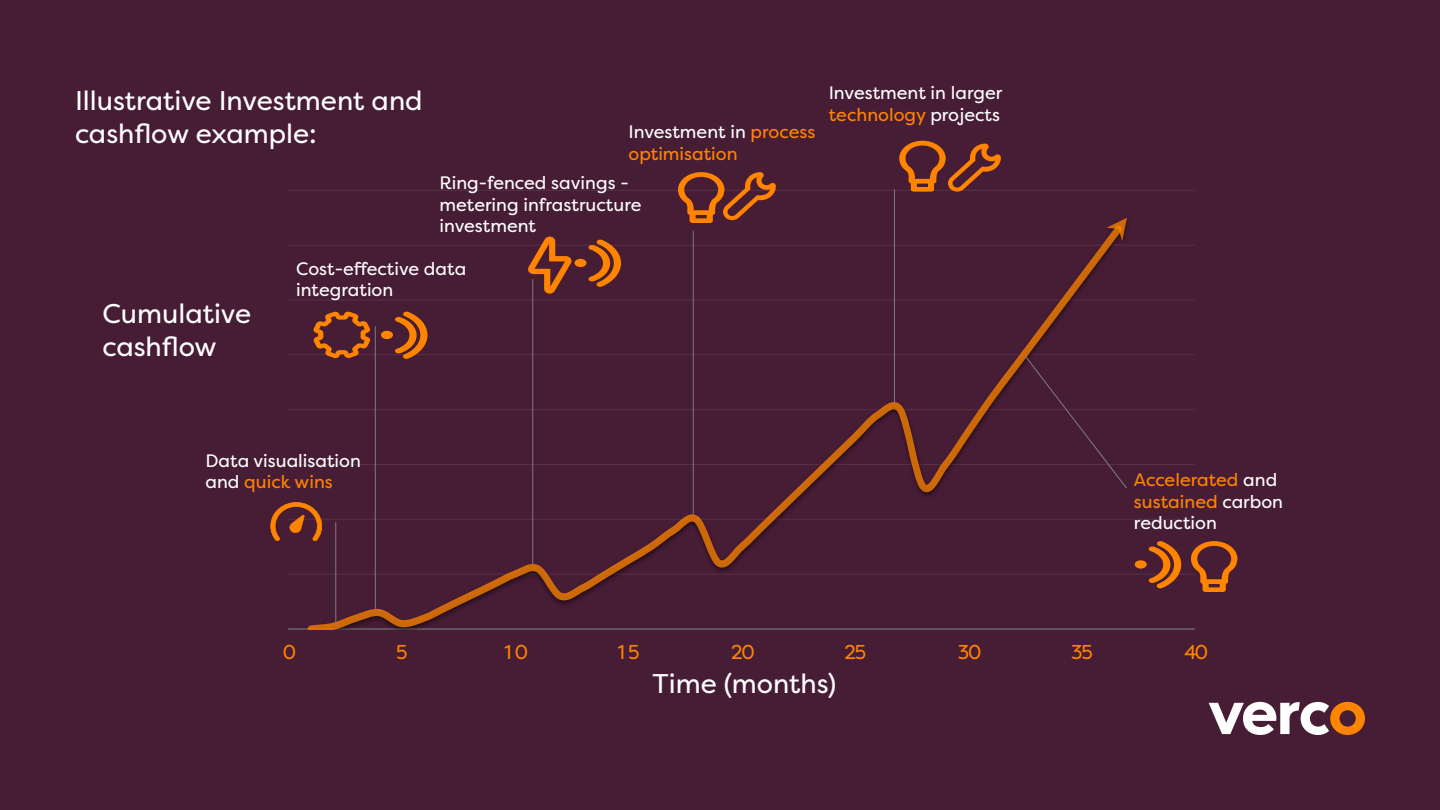
<style>
.page{position:relative;width:1440px;height:810px;background:#471c35}
.page>*{position:absolute;margin:0;border:0;box-sizing:border-box;transform-origin:0 0}
.t1{font:27px/32.4px "Filson Pro";color:#fff}
.t2{font:20.1px "Filson Pro";letter-spacing:-.05em;color:#ff8500;scale:.94 1}
.t3{font:18px/21.6px "Filson Pro";color:#fff}
.t4{font:18px/21.6px "Filson Pro";color:#ff8500}
.s1{color:#fff}
.s2{color:#ff8500}
</style>
<div class="page">
<hr style="left:288px;top:574px;width:907px;height:1px;background:#512940">
<hr style="left:288px;top:519px;width:907px;height:1px;background:#532b43">
<hr style="left:288px;top:464px;width:907px;height:1px;background:#573047">
<hr style="left:288px;top:409px;width:907px;height:1px;background:#552e45">
<hr style="left:288px;top:354px;width:907px;height:1px;background:#532b43">
<hr style="left:288px;top:300px;width:907px;height:1px;background:#512840">
<hr style="left:288px;top:245px;width:907px;height:1px;background:#532b42">
<hr style="left:288px;top:190px;width:907px;height:1px;background:#552d44">
<hr style="left:288px;top:628px;width:907px;height:2px;background:#7f7f7f">
<div style="left:301px;top:192px;width:853px;height:438px;background:#471c35"></div>
<div style="left:304px;top:219px;width:824px;height:411px;background:#471c35"></div>
<svg style="left:1106px;top:218px;width:21px;height:23px"></svg>
<hr style="left:533px;top:279px;width:1px;height:285px;background:#7f7f7f">
<hr style="left:375px;top:326px;width:1px;height:283px;background:#7f7f7f">
<hr style="left:336px;top:522px;width:1px;height:101px;background:#7f7f7f">
<hr style="left:693px;top:231px;width:1px;height:284px;background:#7f7f7f">
<hr style="left:894px;top:189px;width:1px;height:214px;background:#7f7f7f">
<div style="left:1025px;top:355px;width:102px;height:134px;background:#471c35"></div>
<svg style="left:1209px;top:702px;width:156px;height:33px"></svg>
<svg style="left:395px;top:311px;width:33px;height:48px;background:#984a1d"></svg>
<div style="left:381px;top:331px;width:12px;height:8px;background:#ff8500;border-radius:50%"></div>
<svg style="left:588px;top:239px;width:33px;height:48px;background:#984a1d"></svg>
<div style="left:574px;top:259px;width:13px;height:8px;background:#ff8500;border-radius:50%"></div>
<svg style="left:1148px;top:541px;width:33px;height:48px;background:#984a1d"></svg>
<div style="left:1135px;top:560px;width:12px;height:9px;background:#ff8500;border-radius:50%"></div>
<svg style="left:678px;top:172px;width:98px;height:51px;background:#7f3c25"></svg>
<svg style="left:899px;top:141px;width:102px;height:51px;background:#7c3a25"></svg>
<svg style="left:1191px;top:541px;width:47px;height:51px;background:#884122"></svg>
<svg style="left:269px;top:499px;width:54px;height:42px;background:#7c3a25"></svg>
<svg style="left:313px;top:312px;width:57px;height:46px;background:#823e23"></svg>
<svg style="left:528px;top:236px;width:44px;height:58px;background:#864023"></svg>
<h1 class="t1" style="left:75px;top:84px;width:349px">Illustrative Investment and cashflow example:</h1>
<p class="t4" style="left:628px;top:121px;width:188px"><span class="s1">Investment in</span> process optimisation</p>
<p class="t3" style="left:440px;top:172px;width:203px">Ring-fenced savings - metering infrastructure investment</p>
<h1 class="t1" style="left:102px;top:297px;width:150px">Cumulative cashflow</h1>
<p class="t3" style="left:296px;top:257px;width:171px">Cost-effective data integration</p>
<p class="t3" style="left:829px;top:82px;width:175px">Investment in larger <span class="s2">technology</span> projects</p>
<p class="t3" style="left:206px;top:449px;width:157px">Data visualisation and <span class="s2">quick wins</span></p>
<p class="t4" style="left:1134px;top:469px;width:151px">Accelerated <span class="s1">and </span>sustained <span class="s1">carbon reduction</span></p>
<p class="t2" style="left:283px;top:639px;width:16px">0</p>
<p class="t2" style="left:396px;top:639px;width:14px">5</p>
<p class="t2" style="left:504px;top:639px;width:27px">10</p>
<p class="t2" style="left:618px;top:639px;width:25px">15</p>
<p class="t2" style="left:731px;top:639px;width:27px">20</p>
<p class="t2" style="left:844px;top:639px;width:25px">25</p>
<p class="t2" style="left:958px;top:639px;width:27px">30</p>
<p class="t2" style="left:1071px;top:639px;width:25px">35</p>
<p class="t2" style="left:1184px;top:639px;width:27px">40</p>
<h1 class="t1" style="left:653px;top:667px;width:185px">Time (months)</h1>
</div>
